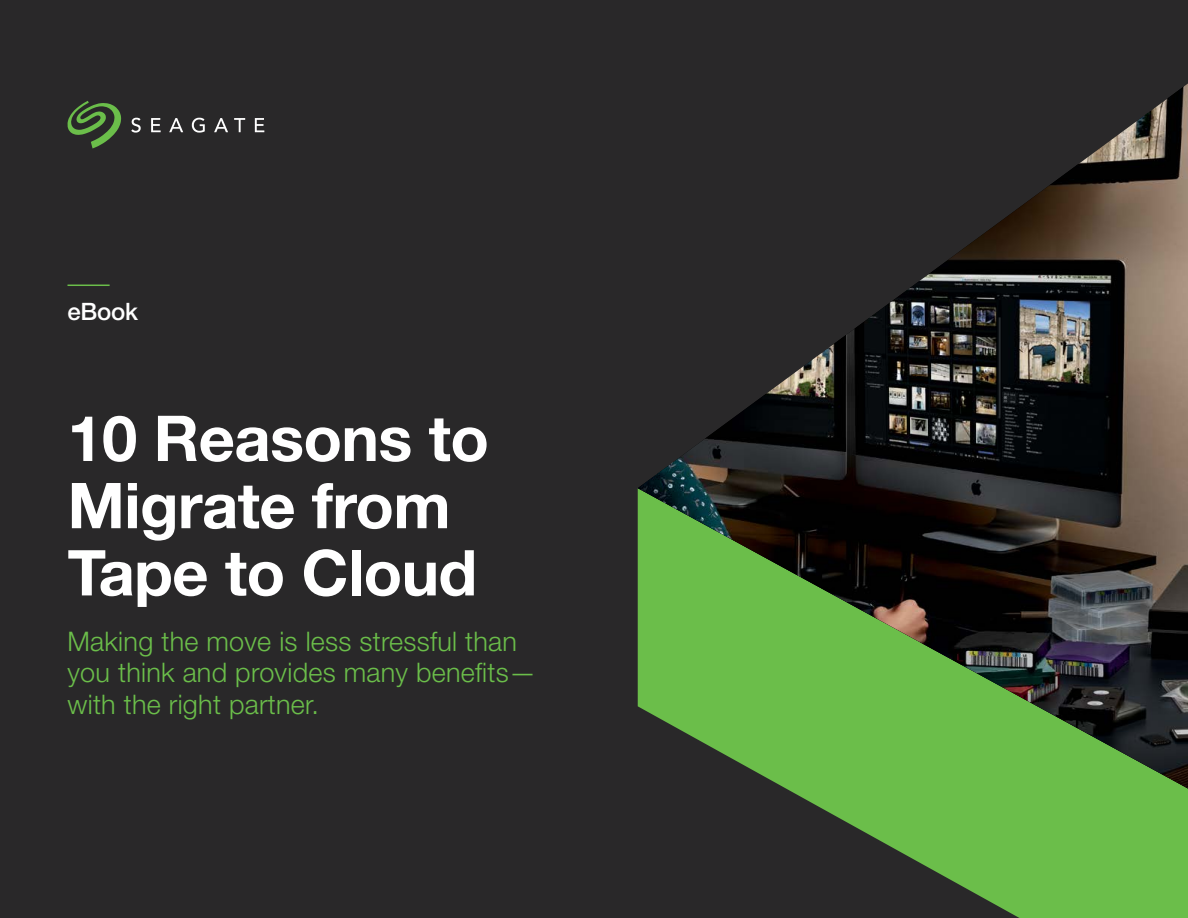
<style>
.page{position:relative;width:1188px;height:918px;background:#292829}
.page>*{position:absolute;margin:0;border:0;box-sizing:border-box;transform-origin:0 0}
.t1{font:700 63.3px/67.2px "Helvetica Neue LT Std";letter-spacing:-.01em;color:#fff}
.t2{font:300 27px/31.5px "Helvetica Neue LT Std";letter-spacing:.01em;color:#6bbe4a}
.t3{font:500 24px "Helvetica Neue LT Std";letter-spacing:-.01em;color:#fff}
</style>
<div class="page">
<svg style="left:787px;top:789px;width:401px;height:129px;fill:#6bbe4a"></svg>
<svg style="left:131px;top:118px;width:10px;height:15px"></svg>
<svg style="left:151px;top:118px;width:10px;height:14px"></svg>
<svg style="left:169px;top:118px;width:14px;height:14px"></svg>
<svg style="left:192px;top:118px;width:13px;height:15px"></svg>
<svg style="left:214px;top:118px;width:14px;height:14px"></svg>
<svg style="left:234px;top:118px;width:11px;height:14px"></svg>
<svg style="left:255px;top:118px;width:9px;height:14px"></svg>
<svg style="left:67px;top:101px;width:54px;height:47px"></svg>
<hr style="left:68px;top:285px;width:42px;height:1px;background:#6bbe4a">
<img style="left:638px;top:83px;width:550px;height:706px">
<p class="t3" style="left:68px;top:297px;width:72px">eBook</p>
<h1 class="t1" style="left:68px;top:403px;width:423px">10 Reasons to<br>Migrate from<br>Tape to Cloud</h1>
<p class="t2" style="left:68px;top:625px;width:470px">Making the move is less stressful than you think and provides many benefits— with the right partner.</p>
</div>
